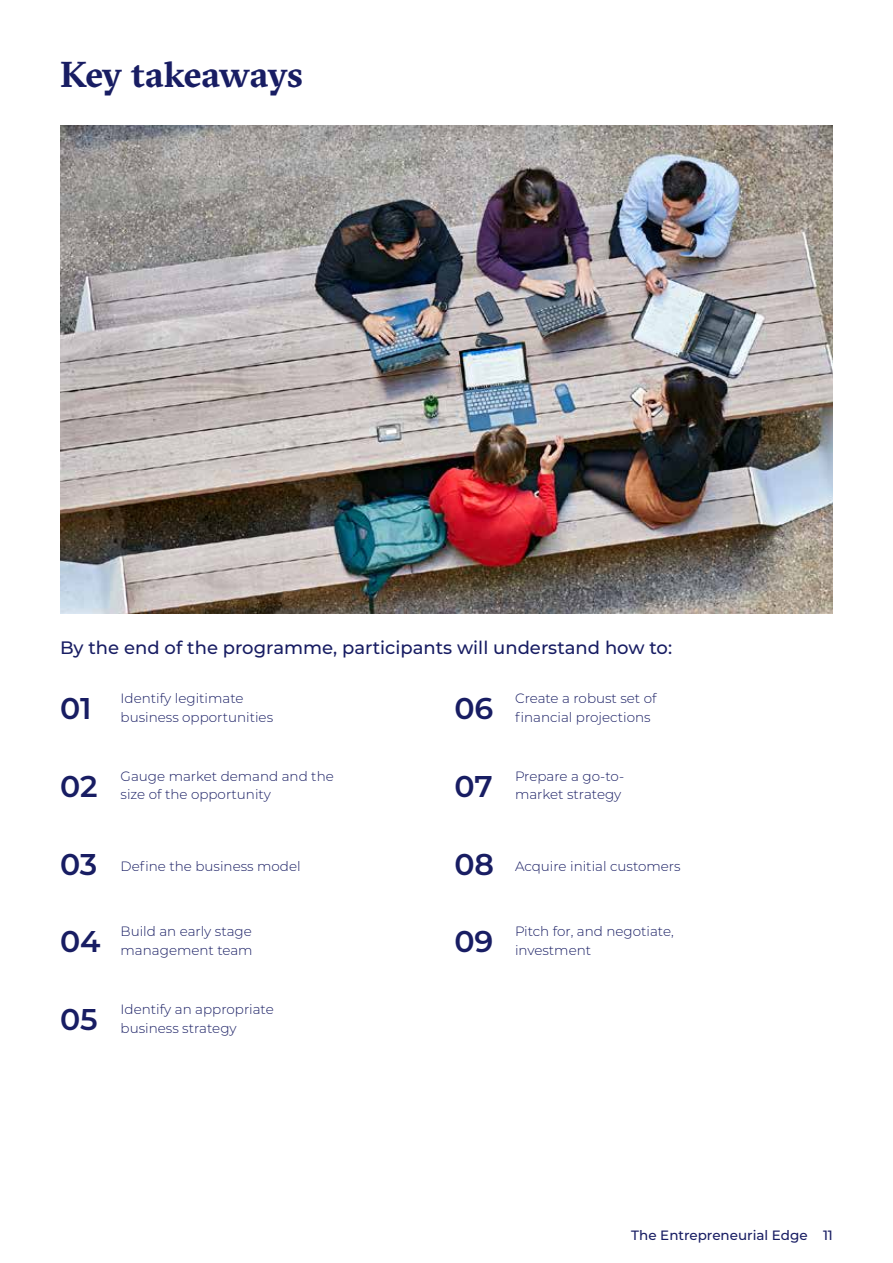
<style>
.page{position:relative;width:893px;height:1263px;background:#fff}
.page>*{position:absolute;margin:0;border:0;box-sizing:border-box;transform-origin:0 0}
.t1{font:700 36px "GT Sectra";letter-spacing:-.025em;color:#181d63}
.t2{font:600 30px "Montserrat";color:#181d63}
.t3{font:500 18px "Montserrat";color:#181d63}
.t4{font:300 13.5px/18.8px "Montserrat";color:#181d63}
.t5{font:500 13.5px "Montserrat";color:#181d63}
</style>
<div class="page">
<hr style="left:0;top:0;width:1px;height:1263px;background:#dbd5d2">
<img style="left:60px;top:126px;width:773px;height:487px">
<h1 class="t1" style="left:60px;top:53px;width:245px">Key takeaways</h1>
<h3 class="t3" style="left:60px;top:635px;width:614px">By the end of the programme, participants will understand how to:</h3>
<h2 class="t2" style="left:60px;top:687px;width:33px">01</h2>
<h2 class="t2" style="left:454px;top:687px;width:40px">06</h2>
<p class="t4" style="left:121px;top:688px;width:154px">Identify legitimate business opportunities</p>
<p class="t4" style="left:515px;top:688px;width:143px">Create a robust set of financial projections</p>
<p class="t4" style="left:121px;top:766px;width:215px">Gauge market demand and the size of the opportunity</p>
<p class="t4" style="left:515px;top:766px;width:111px">Prepare a go-to&shy;market strategy</p>
<h2 class="t2" style="left:60px;top:765px;width:39px">02</h2>
<h2 class="t2" style="left:454px;top:765px;width:40px">07</h2>
<h2 class="t2" style="left:60px;top:843px;width:39px">03</h2>
<h2 class="t2" style="left:454px;top:843px;width:41px">08</h2>
<p class="t4" style="left:121px;top:856px;width:181px">Define the business model</p>
<p class="t4" style="left:515px;top:856px;width:167px">Acquire initial customers</p>
<p class="t4" style="left:121px;top:922px;width:134px">Build an early stage management team</p>
<p class="t4" style="left:515px;top:922px;width:160px">Pitch for, and negotiate, investment</p>
<h2 class="t2" style="left:60px;top:920px;width:42px">04</h2>
<h2 class="t2" style="left:454px;top:920px;width:40px">09</h2>
<h2 class="t2" style="left:60px;top:998px;width:39px">05</h2>
<p class="t4" style="left:121px;top:999px;width:155px">Identify an appropriate business strategy</p>
<p class="t5" style="left:631px;top:1225px;width:203px">The Entrepreneurial Edge 11</p>
</div>
